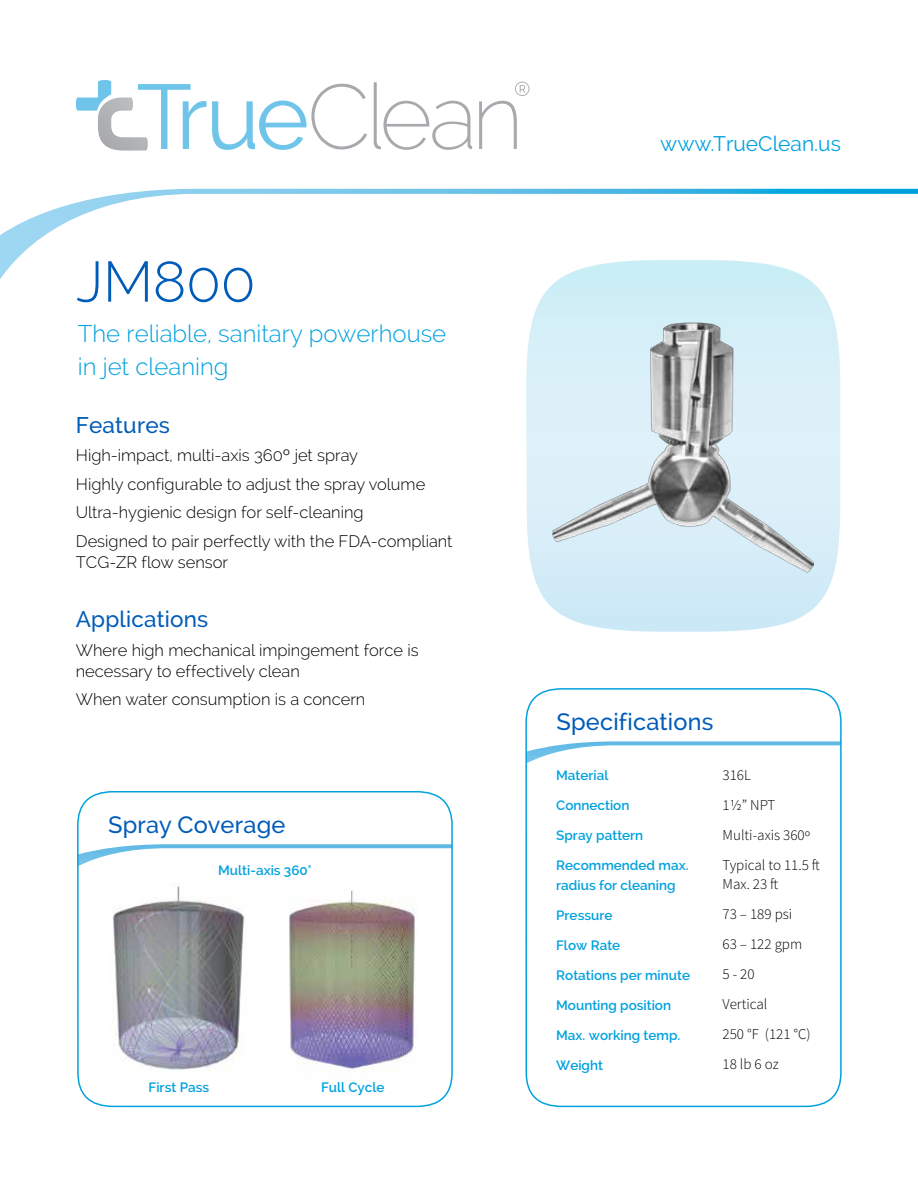
<style>
.page{position:relative;width:918px;height:1188px;background:#fff}
.page>*{position:absolute;margin:0;border:0;box-sizing:border-box;transform-origin:0 0}
.t1{font:300 57px "Raleway";letter-spacing:-.01em;color:#005cb9}
.t2{font:300 24px/33px "Raleway";color:#00a1df}
.t3{font:500 23.55px "Raleway";letter-spacing:.01em;color:#005cb9}
.t4{font:500 22.5px "Raleway";letter-spacing:.01em;color:#005cb9}
.t5{font:21px "Raleway";color:#00a1df}
.t6{font:300 16.5px/28.5px "Raleway";color:#000}
.t7{font:300 15px/30px "Source Sans Pro";color:#000}
.t8{font:600 13.5px/19.5px "Raleway";color:#00a1df}
</style>
<div class="page">
<svg style="left:0;top:189px;width:918px;height:90px"></svg>
<svg style="left:75px;top:80px;width:292px;height:71px"></svg>
<svg style="left:374px;top:82px;width:98px;height:68px"></svg>
<svg style="left:479px;top:82px;width:50px;height:67px"></svg>
<svg style="left:526px;top:260px;width:314px;height:372px;background:#d8eff8"></svg>
<img style="left:553px;top:319px;width:261px;height:254px">
<svg style="left:528px;top:741px;width:311px;height:22px"></svg>
<div style="left:525px;top:688px;width:317px;height:419px;border:2px solid #00a1df;border-radius:35px"></div>
<svg style="left:80px;top:844px;width:370px;height:21px"></svg>
<div style="left:77px;top:791px;width:376px;height:316px;border:2px solid #00a1df;border-radius:35px"></div>
<img style="left:289px;top:890px;width:127px;height:180px">
<img style="left:112px;top:884px;width:135px;height:186px">
<h1 class="t1" style="left:76px;top:248px;width:181px">JM800</h1>
<h2 class="t2" style="left:78px;top:317px;width:370px">The reliable, sanitary powerhouse in jet cleaning</h2>
<h3 class="t4" style="left:76px;top:412px;width:96px">Features</h3>
<p class="t6" style="left:76px;top:441px;width:378px">High-impact, multi-axis 360º jet spray<br>Highly configurable to adjust the spray volume Ultra-hygienic design for self-cleaning<br>Designed to pair perfectly with the FDA-compliant</p>
<p class="t6" style="left:76px;top:548px;width:154px">TCG-ZR flow sensor</p>
<h3 class="t4" style="left:76px;top:606px;width:134px">Applications</h3>
<p class="t6" style="left:76px;top:639px;width:344px;line-height:21px">Where high mechanical impingement force is necessary to effectively clean</p>
<p class="t6" style="left:76px;top:685px;width:291px">When water consumption is a concern</p>
<h3 class="t3" style="left:108px;top:811px;width:179px">Spray Coverage</h3>
<p class="t8" style="left:218px;top:860px;width:95px">Multi-axis 360°</p>
<p class="t8" style="left:149px;top:1078px;width:62px">First Pass</p>
<p class="t8" style="left:321px;top:1078px;width:65px">Full Cycle</p>
<p class="t5" style="left:660px;top:132px;width:182px">www.TrueClean.us</p>
<h3 class="t3" style="left:556px;top:708px;width:159px">Specifications</h3>
<p class="t8" style="left:556px;top:766px;width:54px">Material</p>
<p class="t8" style="left:556px;top:796px;width:75px">Connection</p>
<p class="t8" style="left:556px;top:826px;width:89px">Spray pattern</p>
<p class="t8" style="left:556px;top:856px;width:134px">Recommended max. radius for cleaning</p>
<p class="t8" style="left:556px;top:905px;width:58px">Pressure</p>
<p class="t8" style="left:556px;top:935px;width:66px">Flow Rate</p>
<p class="t8" style="left:556px;top:965px;width:135px">Rotations per minute</p>
<p class="t8" style="left:556px;top:995px;width:116px">Mounting position</p>
<p class="t8" style="left:556px;top:1025px;width:126px">Max. working temp.</p>
<p class="t8" style="left:556px;top:1055px;width:48px">Weight</p>
<p class="t7" style="left:723px;top:760px;width:99px">316L<br>11/2” NPT<br>Multi-axis 360º<br>Typical to 11.5 -</p>
<p class="t7" style="left:723px;top:869px;width:90px">Max. 23 -<br>73 – 189 psi<br>63 – 122 gpm<br>5 - 20<br>Vertical<br>250 °F (121 °C)<br>18 lb 6 oz</p>
</div>
